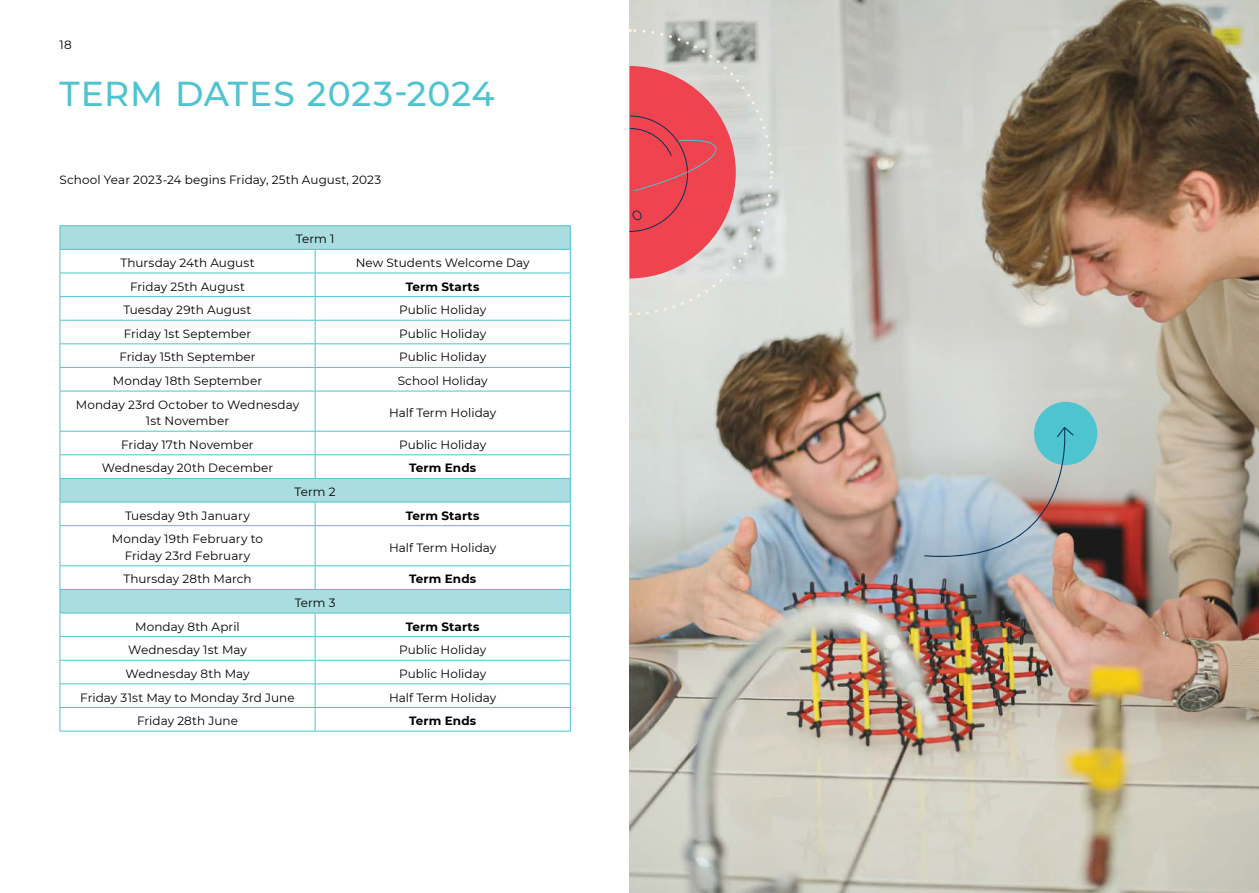
<style>
.page{position:relative;width:1259px;height:893px;background:#fff}
.page>*{position:absolute;margin:0;border:0;box-sizing:border-box;transform-origin:0 0}
.t1{font:500 34.5px "Montserrat";letter-spacing:.025em;color:#4dc4cf}
.t2{font:12px/16.5px "Montserrat";letter-spacing:.005em;color:#000;text-align:center}
.t3{font:700 12px "Montserrat";letter-spacing:.01em;color:#000}
</style>
<div class="page">
<svg style="left:61px;top:226px;width:509px;height:387px"></svg>
<hr style="left:60px;top:273px;width:255px;height:1px;background:#4dc4cf">
<hr style="left:315px;top:273px;width:256px;height:1px;background:#4dc4cf">
<hr style="left:60px;top:296px;width:255px;height:1px;background:#4dc4cf">
<hr style="left:315px;top:296px;width:256px;height:1px;background:#4dc4cf">
<hr style="left:60px;top:320px;width:255px;height:1px;background:#4dc4cf">
<hr style="left:315px;top:320px;width:256px;height:1px;background:#4dc4cf">
<hr style="left:60px;top:343px;width:255px;height:1px;background:#4dc4cf">
<hr style="left:315px;top:343px;width:256px;height:1px;background:#4dc4cf">
<hr style="left:60px;top:367px;width:255px;height:1px;background:#4dc4cf">
<hr style="left:315px;top:367px;width:256px;height:1px;background:#4dc4cf">
<svg style="left:315px;top:250px;width:1px;height:141px"></svg>
<hr style="left:60px;top:391px;width:255px;height:1px;background:#4dc4cf">
<hr style="left:60px;top:391px;width:1px;height:40px;background:#4dc4cf">
<hr style="left:315px;top:391px;width:256px;height:1px;background:#4dc4cf">
<hr style="left:315px;top:391px;width:1px;height:40px;background:#4dc4cf">
<hr style="left:570px;top:391px;width:1px;height:40px;background:#4dc4cf">
<svg style="left:315px;top:432px;width:1px;height:46px"></svg>
<svg style="left:315px;top:503px;width:1px;height:22px"></svg>
<hr style="left:60px;top:525px;width:255px;height:1px;background:#4dc4cf">
<hr style="left:60px;top:526px;width:1px;height:39px;background:#4dc4cf">
<hr style="left:315px;top:525px;width:256px;height:1px;background:#4dc4cf">
<hr style="left:315px;top:526px;width:1px;height:39px;background:#4dc4cf">
<hr style="left:570px;top:526px;width:1px;height:39px;background:#4dc4cf">
<hr style="left:60px;top:565px;width:255px;height:1px;background:#4dc4cf">
<hr style="left:315px;top:565px;width:256px;height:1px;background:#4dc4cf">
<svg style="left:315px;top:566px;width:1px;height:23px"></svg>
<hr style="left:60px;top:636px;width:255px;height:1px;background:#4dc4cf">
<hr style="left:315px;top:636px;width:256px;height:1px;background:#4dc4cf">
<hr style="left:60px;top:660px;width:255px;height:1px;background:#4dc4cf">
<hr style="left:315px;top:660px;width:256px;height:1px;background:#4dc4cf">
<hr style="left:60px;top:683px;width:255px;height:1px;background:#4dc4cf">
<hr style="left:315px;top:683px;width:256px;height:1px;background:#4dc4cf">
<hr style="left:60px;top:707px;width:255px;height:1px;background:#4dc4cf">
<hr style="left:315px;top:707px;width:256px;height:1px;background:#4dc4cf">
<svg style="left:315px;top:614px;width:1px;height:117px"></svg>
<hr style="left:60px;top:731px;width:255px;height:1px;background:#4dc4cf">
<hr style="left:315px;top:731px;width:256px;height:1px;background:#4dc4cf">
<hr style="left:60px;top:225px;width:255px;height:1px;background:#4dc4cf">
<svg style="left:60px;top:226px;width:1px;height:165px"></svg>
<hr style="left:315px;top:225px;width:256px;height:1px;background:#4dc4cf">
<svg style="left:570px;top:226px;width:1px;height:165px"></svg>
<hr style="left:60px;top:249px;width:255px;height:1px;background:#4dc4cf">
<hr style="left:315px;top:249px;width:256px;height:1px;background:#4dc4cf">
<hr style="left:60px;top:431px;width:255px;height:1px;background:#4dc4cf">
<hr style="left:315px;top:431px;width:256px;height:1px;background:#4dc4cf">
<hr style="left:60px;top:454px;width:255px;height:1px;background:#4dc4cf">
<hr style="left:315px;top:454px;width:256px;height:1px;background:#4dc4cf">
<hr style="left:60px;top:478px;width:255px;height:1px;background:#4dc4cf">
<svg style="left:60px;top:432px;width:1px;height:93px"></svg>
<hr style="left:315px;top:478px;width:256px;height:1px;background:#4dc4cf">
<svg style="left:570px;top:432px;width:1px;height:93px"></svg>
<hr style="left:60px;top:502px;width:255px;height:1px;background:#4dc4cf">
<hr style="left:315px;top:502px;width:256px;height:1px;background:#4dc4cf">
<hr style="left:60px;top:589px;width:255px;height:1px;background:#4dc4cf">
<svg style="left:60px;top:566px;width:1px;height:165px"></svg>
<hr style="left:315px;top:589px;width:256px;height:1px;background:#4dc4cf">
<svg style="left:570px;top:566px;width:1px;height:165px"></svg>
<hr style="left:60px;top:613px;width:255px;height:1px;background:#4dc4cf">
<hr style="left:315px;top:613px;width:256px;height:1px;background:#4dc4cf">
<img style="left:629px;top:0;width:630px;height:893px">
<div style="left:1034px;top:402px;width:63px;height:63px;background:#4dc4cf;border-radius:50%"></div>
<svg style="left:924px;top:427px;width:149px;height:132px;background:#b1bcc1"></svg>
<svg style="left:629px;top:27px;width:145px;height:290px;background:#db9699"></svg>
<p class="t2" style="left:60px;top:36px;width:14px">18</p>
<h1 class="t1" style="left:60px;top:70px;width:436px">TERM DATES 2023-2024</h1>
<p class="t2" style="left:60px;top:171px;width:323px">School Year 2023-24 begins Friday, 25th August, 2023</p>
<p class="t2" style="left:296px;top:230px;width:40px">Term 1</p>
<p class="t2" style="left:120px;top:254px;width:136px">Thursday 24th August</p>
<p class="t2" style="left:356px;top:254px;width:175px">New Students Welcome Day</p>
<p class="t2" style="left:130px;top:278px;width:116px">Friday 25th August</p>
<p class="t3" style="left:406px;top:278px;width:75px">Term Starts</p>
<p class="t2" style="left:124px;top:301px;width:129px">Tuesday 29th August</p>
<p class="t2" style="left:399px;top:301px;width:88px">Public Holiday</p>
<p class="t2" style="left:124px;top:325px;width:129px">Friday 1st September</p>
<p class="t2" style="left:399px;top:325px;width:88px">Public Holiday</p>
<p class="t2" style="left:119px;top:348px;width:138px">Friday 15th September</p>
<p class="t2" style="left:399px;top:348px;width:88px">Public Holiday</p>
<p class="t2" style="left:113px;top:372px;width:151px">Monday 18th September</p>
<p class="t2" style="left:398px;top:372px;width:92px">School Holiday</p>
<p class="t2" style="left:76px;top:396px;width:225px">Monday 23rd October to Wednesday<br>1st November</p>
<p class="t2" style="left:389px;top:404px;width:109px">Half Term Holiday</p>
<p class="t2" style="left:121px;top:436px;width:134px">Friday 17th November</p>
<p class="t2" style="left:399px;top:436px;width:88px">Public Holiday</p>
<p class="t2" style="left:102px;top:459px;width:173px">Wednesday 20th December</p>
<p class="t3" style="left:409px;top:459px;width:69px">Term Ends</p>
<p class="t2" style="left:295px;top:483px;width:42px">Term 2</p>
<p class="t2" style="left:125px;top:507px;width:126px">Tuesday 9th January</p>
<p class="t3" style="left:406px;top:507px;width:75px">Term Starts</p>
<p class="t2" style="left:112px;top:530px;width:153px">Monday 19th February to<br>Friday 23rd February</p>
<p class="t2" style="left:389px;top:539px;width:109px">Half Term Holiday</p>
<p class="t2" style="left:123px;top:570px;width:130px">Thursday 28th March</p>
<p class="t3" style="left:409px;top:570px;width:69px">Term Ends</p>
<p class="t2" style="left:295px;top:594px;width:42px">Term 3</p>
<p class="t2" style="left:135px;top:618px;width:106px">Monday 8th April</p>
<p class="t3" style="left:406px;top:618px;width:75px">Term Starts</p>
<p class="t2" style="left:128px;top:641px;width:120px">Wednesday 1st May</p>
<p class="t2" style="left:399px;top:641px;width:88px">Public Holiday</p>
<p class="t2" style="left:125px;top:665px;width:126px">Wednesday 8th May</p>
<p class="t2" style="left:399px;top:665px;width:88px">Public Holiday</p>
<p class="t2" style="left:80px;top:688px;width:216px">Friday 31st May to Monday 3rd June</p>
<p class="t2" style="left:389px;top:688px;width:109px">Half Term Holiday</p>
<p class="t2" style="left:137px;top:712px;width:102px">Friday 28th June</p>
<p class="t3" style="left:409px;top:712px;width:69px">Term Ends</p>
</div>
